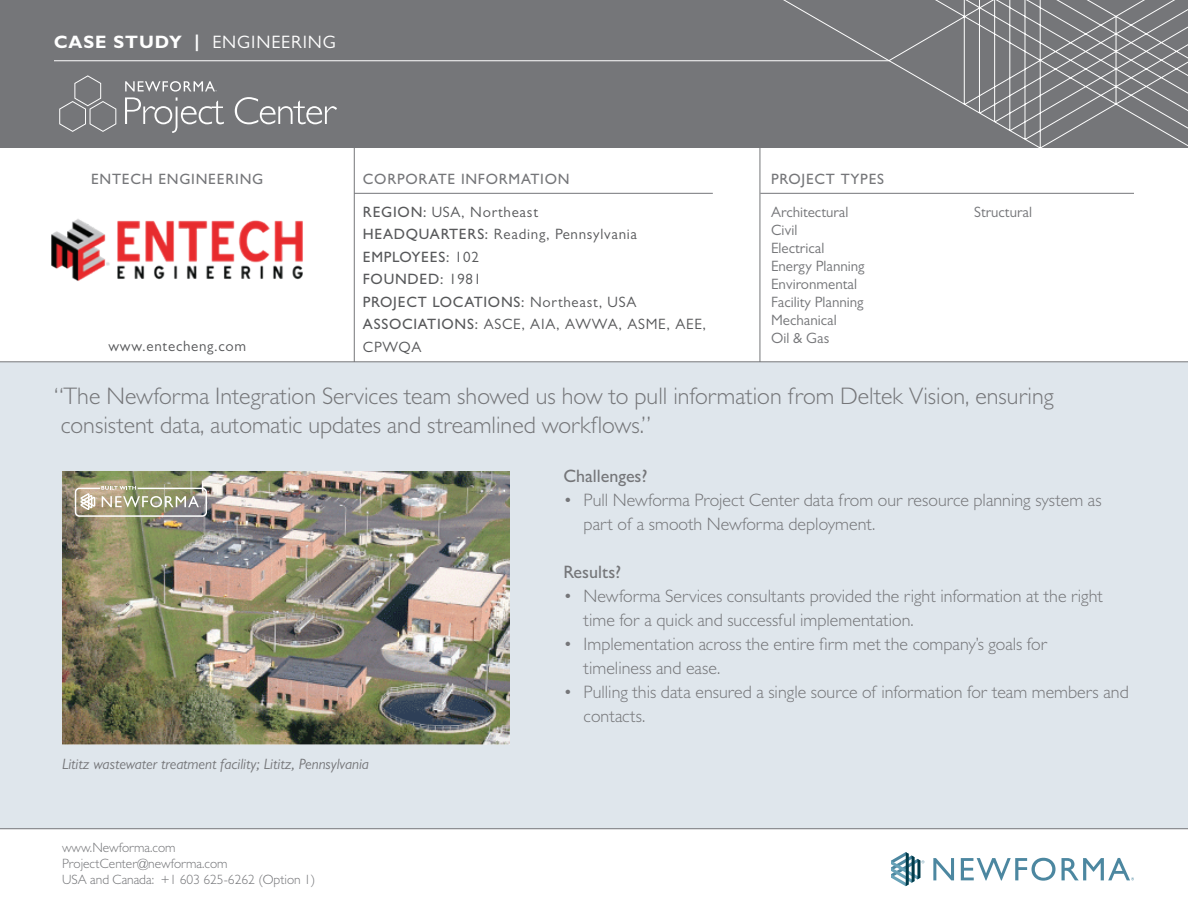
<style>
.page{position:relative;width:1188px;height:918px;background:#fff}
.page>*{position:absolute;margin:0;border:0;box-sizing:border-box;transform-origin:0 0}
.t1{font:300 24px/28.5px "Gill Sans MT Pro";color:#757679}
.t2{font:300 18px/24px "Gill Sans MT Pro";color:#757679}
.t3{font:18px "Gill Sans MT Pro";letter-spacing:.05em;color:#fff}
.t4{font:500 18px "Gill Sans MT Pro";color:#757679}
.t5{font:15px/22.5px "Gill Sans MT Pro";letter-spacing:.05em;color:#57585a}
.t6{font:15px/18px "Gill Sans MT Pro";color:#757679}
.t7{font:italic 15px "Gill Sans MT Pro";color:#757679}
.t8{font:500 15px "Gill Sans MT Pro";letter-spacing:.05em;color:#757679}
.t9{font:300 13.5px/16.2px "Gill Sans MT Pro";color:#757679}
.s1{font-weight:700}
.s2{font-weight:500}
</style>
<div class="page">
<hr style="left:760px;top:147px;width:1px;height:219px;background:#757679">
<hr style="left:354px;top:137px;width:1px;height:229px;background:#757679">
<div style="left:0;top:0;width:1188px;height:147px;background:#757679"></div>
<div style="left:0;top:362px;width:1188px;height:466px;background:#dfe6ec"></div>
<img style="left:51px;top:219px;width:252px;height:62px">
<svg style="left:933px;top:858px;width:21px;height:22px"></svg>
<svg style="left:961px;top:858px;width:95px;height:23px"></svg>
<svg style="left:1062px;top:858px;width:72px;height:22px"></svg>
<svg style="left:891px;top:852px;width:33px;height:34px"></svg>
<img style="left:62px;top:472px;width:447px;height:273px">
<hr style="left:760px;top:193px;width:374px;height:1px;background:#757679">
<hr style="left:0;top:361px;width:1188px;height:1px;background:#757679">
<hr style="left:0;top:828px;width:1188px;height:1px;background:#757679">
<hr style="left:354px;top:193px;width:359px;height:1px;background:#757679">
<svg style="left:760px;top:0;width:428px;height:161px"></svg>
<hr style="left:54px;top:60px;width:835px;height:1px;background:#fff">
<svg style="left:235px;top:97px;width:102px;height:27px"></svg>
<svg style="left:125px;top:81px;width:99px;height:52px"></svg>
<svg style="left:59px;top:75px;width:58px;height:57px"></svg>
<svg style="left:81px;top:486px;width:120px;height:24px;background:#afac91"></svg>
<div style="left:75px;top:488px;width:132px;height:29px;border:2px solid #fff;border-radius:4px"></div>
<p class="t3" style="left:54px;top:32px;width:284px"><span class="s1">CASE STUDY |</span> ENGINEERING</p>
<p class="t8" style="left:91px;top:170px;width:174px">ENTECH ENGINEERING</p>
<p class="t5" style="left:108px;top:334px;width:139px">www.entecheng.com</p>
<p class="t8" style="left:363px;top:170px;width:208px">CORPORATE INFORMATION</p>
<p class="t8" style="left:771px;top:170px;width:115px">PROJECT TYPES</p>
<p class="t5" style="left:363px;top:200px;width:177px"><span class="s2">REGION:</span> USA, Northeast</p>
<p class="t6" style="left:974px;top:202px;width:59px">Structural</p>
<p class="t5" style="left:363px;top:223px;width:345px"><span class="s2">HEADQUARTERS:</span> Reading, Pennsylvania<br><span class="s2">EMPLOYEES:</span> 102<br><span class="s2">FOUNDED:</span> 1981<br><span class="s2">PROJECT LOCATIONS:</span> Northeast, USA<br><span class="s2">ASSOCIATIONS:</span> ASCE, AIA, AWWA, ASME, AEE,<br>CPWQA</p>
<p class="t6" style="left:771px;top:202px;width:95px">Architectural<br>Civil<br>Electrical<br>Energy Planning<br>Environmental<br>Facility Planning<br>Mechanical<br>Oil &amp; Gas</p>
<h1 class="t1" style="left:54px;top:381px;width:1001px">“The Newforma Integration Services team showed us how to pull information from Deltek Vision, ensuring consistent data, automatic updates and streamlined workflows.”</h1>
<p class="t7" style="left:62px;top:755px;width:308px">Lititz wastewater treatment facility; Lititz, Pennsylvania</p>
<p class="t9" style="left:62px;top:839px;width:255px">www.Newforma.com<br>ProjectCenter@newforma.com<br>USA and Canada: +1 603 625-6262 (Option 1)</p>
<p class="t4" style="left:563px;top:465px;width:86px">Challenges?</p>
<p class="t2" style="left:584px;top:488px;width:519px;text-indent:-20px">• Pull Newforma Project Center data from our resource planning system as part of a smooth Newforma deployment.</p>
<p class="t4" style="left:563px;top:561px;width:59px">Results?</p>
<p class="t2" style="left:584px;top:584px;width:521px;text-indent:-20px">• Newforma Services consultants provided the right information at the right time for a quick and successful implementation.</p>
<p class="t2" style="left:584px;top:632px;width:465px;text-indent:-20px">• Implementation across the entire firm met the company’s goals for timeliness and ease.</p>
<p class="t2" style="left:584px;top:680px;width:547px;text-indent:-20px">• Pulling this data ensured a single source of information for team members and contacts.</p>
</div>
